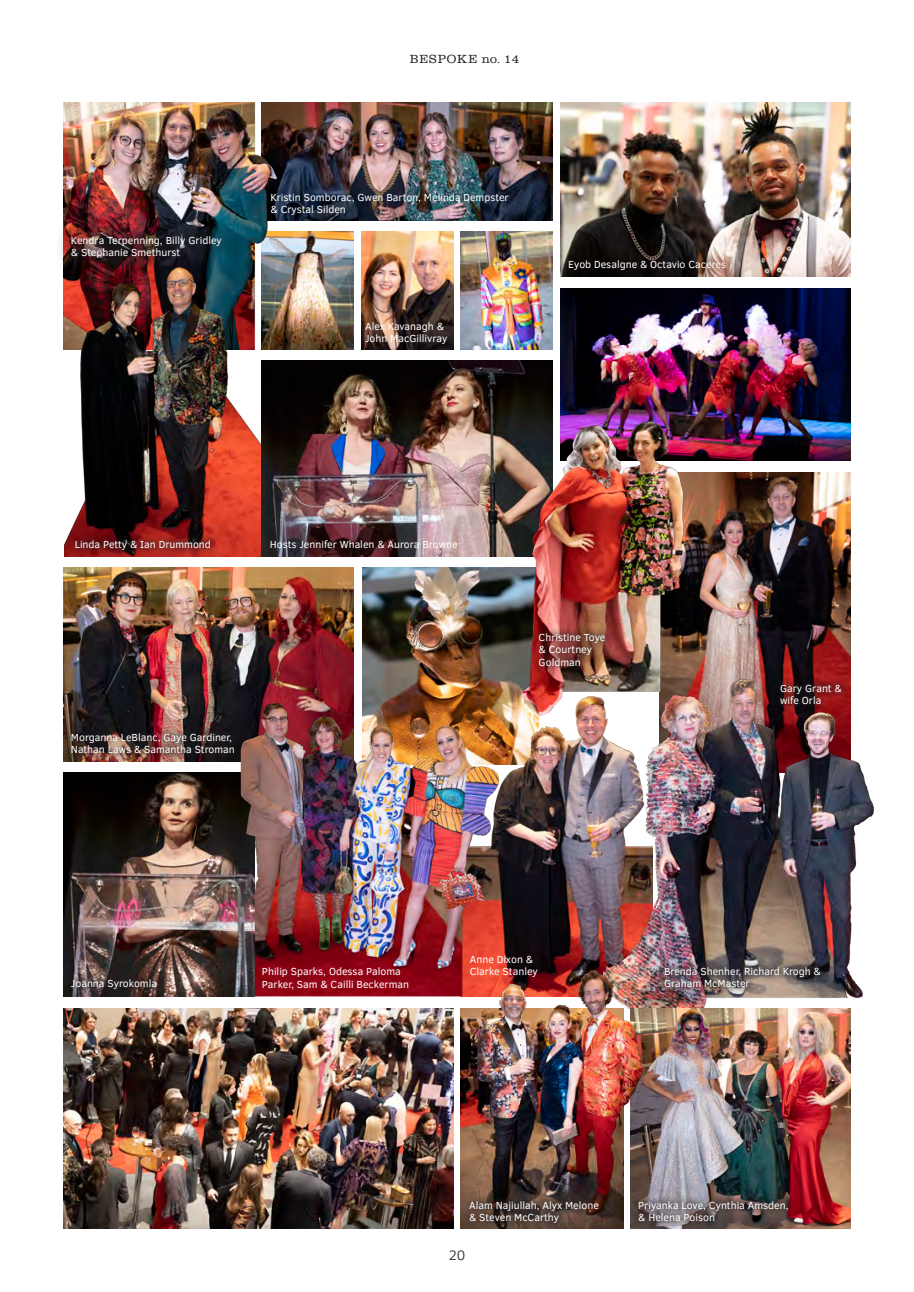
<style>
.page{position:relative;width:914px;height:1292px;background:#fff}
.page>*{position:absolute;margin:0;border:0;box-sizing:border-box;transform-origin:0 0}
.t1{font:300 14px "Clear Sans";color:#231f20}
.t2{font:300 12.25px "Clarendon";letter-spacing:.075em;color:#231f20}
.Title_subhead{font:10.5px/12.2px "Clear Sans";color:#fff}
</style>
<div class="page">
<img style="left:362px;top:567px;width:151px;height:128px">
<img style="left:461px;top:691px;width:143px;height:252px">
<img style="left:63px;top:772px;width:178px;height:224px">
<img style="left:298px;top:231px;width:55px;height:118px">
<img style="left:298px;top:103px;width:254px;height:117px">
<img style="left:63px;top:103px;width:235px;height:247px">
<img style="left:64px;top:261px;width:202px;height:295px">
<img style="left:560px;top:288px;width:290px;height:172px">
<img style="left:461px;top:231px;width:91px;height:118px">
<img style="left:63px;top:567px;width:290px;height:158px">
<img style="left:560px;top:103px;width:290px;height:174px">
<img style="left:63px;top:1008px;width:390px;height:220px">
<img style="left:361px;top:231px;width:92px;height:118px">
<img style="left:698px;top:472px;width:152px;height:154px">
<img style="left:262px;top:360px;width:290px;height:196px">
<img style="left:604px;top:626px;width:270px;height:382px">
<img style="left:651px;top:1008px;width:199px;height:220px">
<div style="left:55px;top:220px;width:183px;height:54px;background:#231f20;opacity:.8"></div>
<div style="left:656px;top:959px;width:172px;height:36px;background:#231f20;opacity:.8"></div>
<div style="left:772px;top:676px;width:77px;height:36px;background:#231f20;opacity:.8"></div>
<div style="left:63px;top:725px;width:179px;height:37px;background:#231f20;opacity:.8"></div>
<div style="left:63px;top:971px;width:101px;height:26px;background:#231f20;opacity:.8"></div>
<img style="left:460px;top:943px;width:191px;height:286px">
<div style="left:461px;top:1192px;width:145px;height:39px;background:#231f20;opacity:.8"></div>
<div style="left:630px;top:1192px;width:166px;height:37px;background:#231f20;opacity:.8"></div>
<div style="left:67px;top:532px;width:151px;height:26px;background:#231f20;opacity:.8"></div>
<img style="left:513px;top:410px;width:185px;height:305px">
<div style="left:531px;top:625px;width:82px;height:48px;background:#231f20;opacity:.8"></div>
<img style="left:241px;top:695px;width:263px;height:301px">
<p class="t2" style="left:410px;top:52px;width:111px">BESPOKE no. 14</p>
<p class="Title_subhead" style="left:71px;top:234px;width:152px">Kendra Terpenning, Billy Gridley &amp; Stephanie Smethurst</p>
<p class="Title_subhead" style="left:270px;top:191px;width:240px">Kristin Somborac, Gwen Barton, Melinda Dempster &amp; Crystal Silden</p>
<p class="Title_subhead" style="left:365px;top:320px;width:84px">Alex Kavanagh &amp;<br>John MacGillivray</p>
<p class="Title_subhead" style="left:568px;top:258px;width:159px">Eyob Desalgne &amp; Octavio Caceres</p>
<p class="Title_subhead" style="left:75px;top:538px;width:138px">Linda Petty &amp; Ian Drummond</p>
<p class="Title_subhead" style="left:270px;top:538px;width:189px">Hosts Jennifer Whalen &amp; Aurora Browne</p>
<p class="Title_subhead" style="left:71px;top:731px;width:165px">Morganna LeBlanc, Gaye Gardiner,<br>Nathan Laws &amp; Samantha Stroman</p>
<p class="Title_subhead" style="left:538px;top:631px;width:68px">Christine Toye &amp; Courtney<br>Goldman</p>
<p class="Title_subhead" style="left:780px;top:682px;width:63px">Gary Grant &amp; wife Orla</p>
<p class="Title_subhead" style="left:71px;top:977px;width:88px">Joanna Syrokomla</p>
<p class="Title_subhead" style="left:262px;top:965px;width:149px">Philip Sparks, Odessa Paloma<br>Parker, Sam &amp; Cailli Beckerman</p>
<p class="Title_subhead" style="left:470px;top:952px;width:70px">Anne Dixon &amp;<br>Clarke Stanley</p>
<p class="Title_subhead" style="left:664px;top:965px;width:158px">Brenda Shenher, Richard Krogh &amp;<br>Graham McMaster</p>
<p class="Title_subhead" style="left:469px;top:1198px;width:131px">Alam Najiullah, Alyx Melone &amp; Steven McCarthy</p>
<p class="Title_subhead" style="left:638px;top:1198px;width:152px">Priyanka Love, Cynthia Amsden, &amp; Helena Poison</p>
<h1 class="t1" style="left:448px;top:1245px;width:18px">20</h1>
</div>
